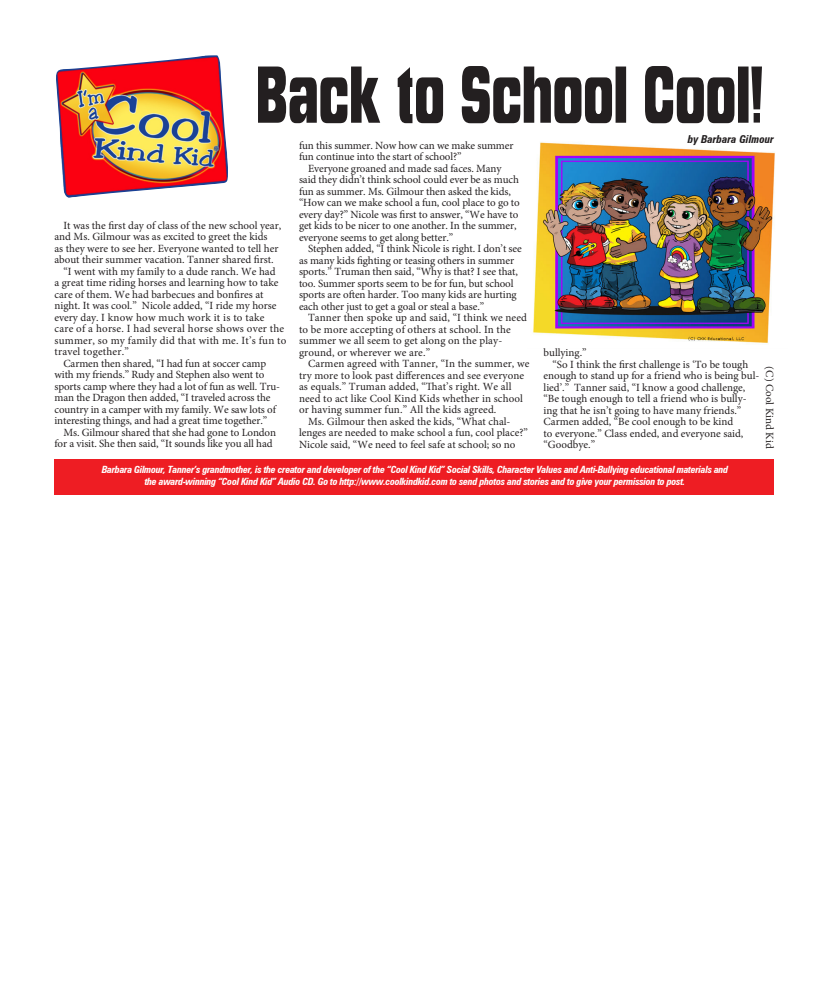
<style>
.page{position:relative;width:828px;height:1008px;background:#fff}
.page>*{position:absolute;margin:0;border:0;box-sizing:border-box;transform-origin:0 0}
.t1{font:11px/11.5px "Minion Pro";color:#231f20}
.t2{font:11px "Zurich Bold Condensed Italic BT";color:#231f20}
.CONTENT{font:10px "Zurich Bold Condensed Italic BT";letter-spacing:-.03em;color:#fff}
</style>
<div class="page">
<img style="left:533px;top:142px;width:242px;height:201px">
<div style="left:54px;top:459px;width:720px;height:36px;background:#ee1d23"></div>
<img style="left:56px;top:55px;width:172px;height:143px">
<svg style="left:258px;top:66px;width:504px;height:57px"></svg>
<p class="t1" style="left:54px;top:219px;width:228px;text-indent:9px">It was the first day of class of the new school year, and Ms. Gilmour was as excited to greet the kids<br>as they were to see her. Everyone wanted to tell her about their summer vacation. Tanner shared first.</p>
<p class="t1" style="left:54px;top:265px;width:234px;text-indent:9px">“I went with my family to a dude ranch. We had<br>a great time riding horses and learning how to take care of them. We had barbecues and bonfires at night. It was cool.” Nicole added, “I ride my horse every day. I know how much work it is to take<br>care of a horse. I had several horse shows over the summer, so my family did that with me. It’s fun to travel together.”</p>
<p class="t1" style="left:54px;top:357px;width:227px;text-indent:9px">Carmen then shared, “I had fun at soccer camp with my friends.” Rudy and Stephen also went to sports camp where they had a lot of fun as well. Tru&shy;man the Dragon then added, “I traveled across the country in a camper with my family. We saw lots of interesting things, and had a great time together.”</p>
<p class="t1" style="left:54px;top:426px;width:223px;text-indent:9px">Ms. Gilmour shared that she had gone to London for a visit. She then said, “It sounds like you all had</p>
<p class="t1" style="left:299px;top:139px;width:216px">fun this summer. Now how can we make summer fun continue into the start of school?”</p>
<p class="t1" style="left:299px;top:162px;width:222px;text-indent:9px">Everyone groaned and made sad faces. Many said they didn’t think school could ever be as much fun as summer. Ms. Gilmour then asked the kids, “How can we make school a fun, cool place to go to every day?” Nicole was first to answer, “We have to get kids to be nicer to one another. In the summer, everyone seems to get along better.”</p>
<p class="t1" style="left:299px;top:243px;width:224px;text-indent:9px">Stephen added, “I think Nicole is right. I don’t see as many kids fighting or teasing others in summer sports.” Truman then said, “Why is that? I see that, too. Summer sports seem to be for fun, but school sports are often harder. Too many kids are hurting each other just to get a goal or steal a base.”</p>
<p class="t1" style="left:299px;top:312px;width:229px;text-indent:9px">Tanner then spoke up and said, “I think we need to be more accepting of others at school. In the summer we all seem to get along on the play&shy;ground, or wherever we are.”</p>
<p class="t1" style="left:299px;top:358px;width:232px;text-indent:9px">Carmen agreed with Tanner, “In the summer, we try more to look past differences and see everyone as equals.” Truman added, “That’s right. We all need to act like Cool Kind Kids whether in school or having summer fun.” All the kids agreed.</p>
<p class="t1" style="left:299px;top:415px;width:230px;text-indent:9px">Ms. Gilmour then asked the kids, “What chal&shy;lenges are needed to make school a fun, cool place?”<br>Nicole said, “We need to feel safe at school; so no</p>
<p class="t2" style="left:688px;top:132px;width:88px">by Barbara Gilmour</p>
<p class="t1" style="left:544px;top:347px;width:45px">bullying.”</p>
<p class="t1" style="left:544px;top:358px;width:217px;text-indent:9px">“So I think the first challenge is ‘To be tough enough to stand up for a friend who is being bul&shy;lied’.” Tanner said, “I know a good challenge, “Be tough enough to tell a friend who is bully&shy;ing that he isn’t going to have many friends.” Carmen added, “Be cool enough to be kind<br>to everyone.” Class ended, and everyone said, “Goodbye.”</p>
<p class="t1" style="left:775px;top:366px;width:84px;rotate:90deg">(C) Cool Kind Kid</p>
<p class="CONTENT" style="left:102px;top:464px;width:628px">Barbara Gilmour, Tanner’s grandmother, is the creator and developer of the “Cool Kind Kid” Social Skills, Character Values and Anti-Bullying educational materials and</p>
<p class="CONTENT" style="left:145px;top:476px;width:542px">the award-winning “Cool Kind Kid” Audio CD. Go to http://www.coolkindkid.com to send photos and stories and to give your permission to post.</p>
</div>
